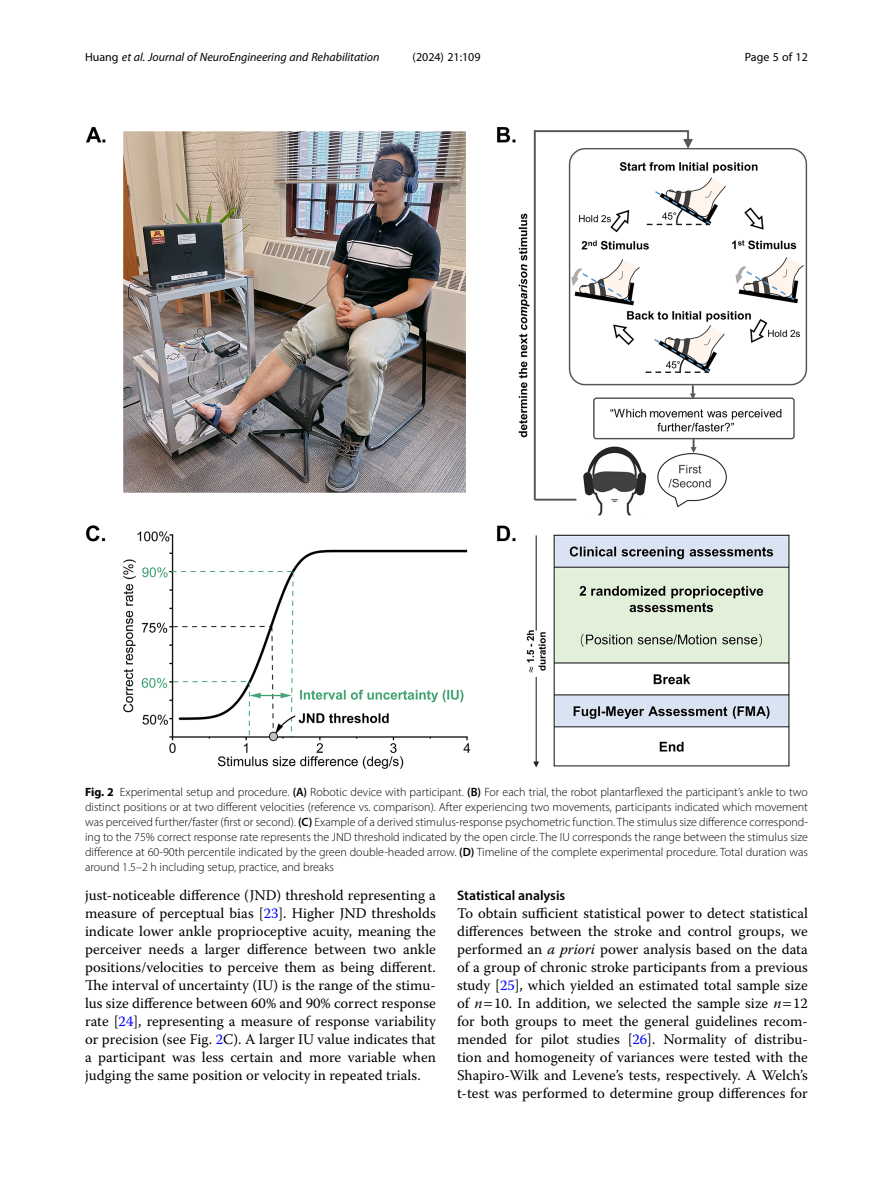
<style>
.page{position:relative;width:893px;height:1191px;background:#fff}
.page>*{position:absolute;margin:0;border:0;box-sizing:border-box;transform-origin:0 0}
.Body_Text{font:14.7px/18px "Warnock Pro";color:#000;text-align:justify}
.Head_2{font:600 13.8px "Myriad Pro";color:#000}
.Figure_Caption{font:300 12px/15px "Myriad Pro";color:#000;text-align:justify}
.t1{font:italic 12px "Myriad Pro";color:#000}
.t2{font:12px "Myriad Pro";color:#000}
.s1{font-style:normal}
.s2{font-weight:700}
.s3{font-weight:600}
.s4{color:#00f}
.s5{font-style:italic}
</style>
<div class="page">
<img style="left:86px;top:126px;width:722px;height:643px">
<p class="t1" style="left:85px;top:50px;width:296px"><span class="s1">Huang</span> et al. Journal of NeuroEngineering and Rehabilitation</p>
<p class="t2" style="left:413px;top:50px;width:70px">(2024) 21:109</p>
<p class="t2" style="left:745px;top:50px;width:65px">Page 5 of 12</p>
<p class="Figure_Caption" style="left:85px;top:784px;width:724px"><span class="s2">Fig. 2</span> Experimental setup and procedure. <span class="s3">(A)</span> Robotic device with participant. <span class="s3">(B)</span> For each trial, the robot plantarflexed the participant’s ankle to two distinct positions or at two different velocities (reference vs. comparison). After experiencing two movements, participants indicated which movement was perceived further/faster (first or second). <span class="s3">(C)</span> Example of a derived stimulus-response psychometric function. The stimulus size difference correspond&shy;ing to the 75% correct response rate represents the JND threshold indicated by the open circle. The IU corresponds the range between the stimulus size difference at 60-90th percentile indicated by the green double-headed arrow. <span class="s3">(D)</span> Timeline of the complete experimental procedure. Total duration was around 1.5–2 h including setup, practice, and breaks</p>
<p class="Body_Text" style="left:85px;top:886px;width:352px">just-noticeable difference (JND) threshold representing a measure of perceptual bias [<span class="s4">23</span>]. Higher JND thresholds indicate lower ankle proprioceptive acuity, meaning the perceiver needs a larger difference between two ankle positions/velocities to perceive them as being different.<br>The interval of uncertainty (IU) is the range of the stimu&shy;lus size difference between 60% and 90% correct response rate [<span class="s4">24</span>], representing a measure of response variability or precision (see Fig. <span class="s4">2</span>C). A larger IU value indicates that a participant was less certain and more variable when judging the same position or velocity in repeated trials.</p>
<p class="Head_2" style="left:457px;top:887px;width:110px">Statistical analysis</p>
<p class="Body_Text" style="left:457px;top:904px;width:352px">To obtain sufficient statistical power to detect statistical differences between the stroke and control groups, we performed an <span class="s5">a priori</span> power analysis based on the data of a group of chronic stroke participants from a previous study [<span class="s4">25</span>], which yielded an estimated total sample size of <span class="s5">n</span> 10. In addition, we selected the sample size <span class="s5">n</span> 12 for both groups to meet the general guidelines recom&shy;mended for pilot studies [<span class="s4">26</span>]. Normality of distribu&shy;tion and homogeneity of variances were tested with the Shapiro-Wilk and Levene’s tests, respectively. A Welch’s t-test was performed to determine group differences for</p>
</div>
